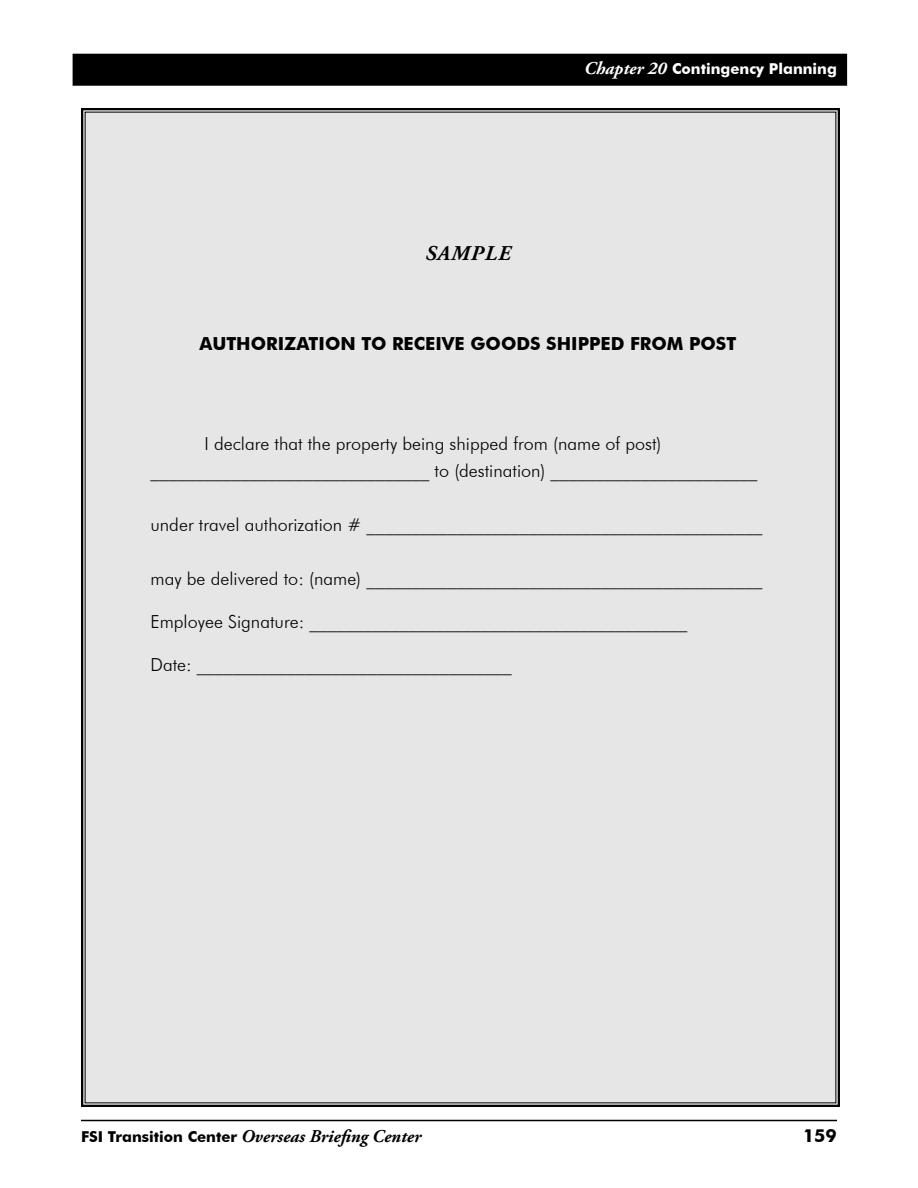
<style>
.page{position:relative;width:918px;height:1188px;background:#fff}
.page>*{position:absolute;margin:0;border:0;box-sizing:border-box;transform-origin:0 0}
.Body_subs_lvl2{font:italic 700 21px "Adobe Garamond Pro";letter-spacing:.05em;color:#000}
.Body_text__1st_paragraph{font:300 18px "Futura BT";color:#000}
.Body_text{font:300 18px "Futura BT";color:#000}
.Body_subs{font:700 18px "Futura BT";color:#000}
.t1{font:italic 700 18px "Adobe Garamond Pro";color:#000}
.t2{font:700 15px "Futura BT";color:#fff}
.s1{font-family:"Adobe Garamond Pro";font-style:italic;font-size:18px}
.s2{font-family:"Futura BT";font-style:normal;font-size:15px}
</style>
<div class="page">
<div style="left:73px;top:54px;width:773px;height:31px;background:#000"></div>
<div style="left:73px;top:54px;width:774px;height:32px;border:2px solid #000"></div>
<hr style="left:81px;top:1120px;width:756px;height:1px;background:#000">
<div style="left:81px;top:108px;width:759px;height:999px;background:#e6e6e6"></div>
<p class="Body_subs_lvl2" style="left:425px;top:241px;width:87px">SAMPLE</p>
<p class="t2" style="left:584px;top:60px;width:254px"><span class="s1">Chapter 20</span> Contingency Planning</p>
<p class="Body_subs" style="left:200px;top:332px;width:538px">AUTHORIZATION TO RECEIVE GOODS SHIPPED FROM POST</p>
<p class="Body_text__1st_paragraph" style="left:204px;top:432px;width:458px">I declare that the property being shipped from (name of post)</p>
<p class="Body_text__1st_paragraph" style="left:150px;top:459px;width:609px">_______________________________ to (destination) _______________________</p>
<p class="Body_text__1st_paragraph" style="left:150px;top:513px;width:613px">under travel authorization # ____________________________________________</p>
<p class="Body_text__1st_paragraph" style="left:150px;top:567px;width:613px">may be delivered to: (name) ____________________________________________</p>
<p class="Body_text" style="left:150px;top:611px;width:538px">Employee Signature: __________________________________________</p>
<p class="Body_text" style="left:150px;top:654px;width:363px">Date: ___________________________________</p>
<p class="t1" style="left:81px;top:1126px;width:342px"><span class="s2">FSI Transition Center</span> Overseas Briefing Center</p>
<p class="Body_subs" style="left:803px;top:1125px;width:35px">159</p>
</div>
